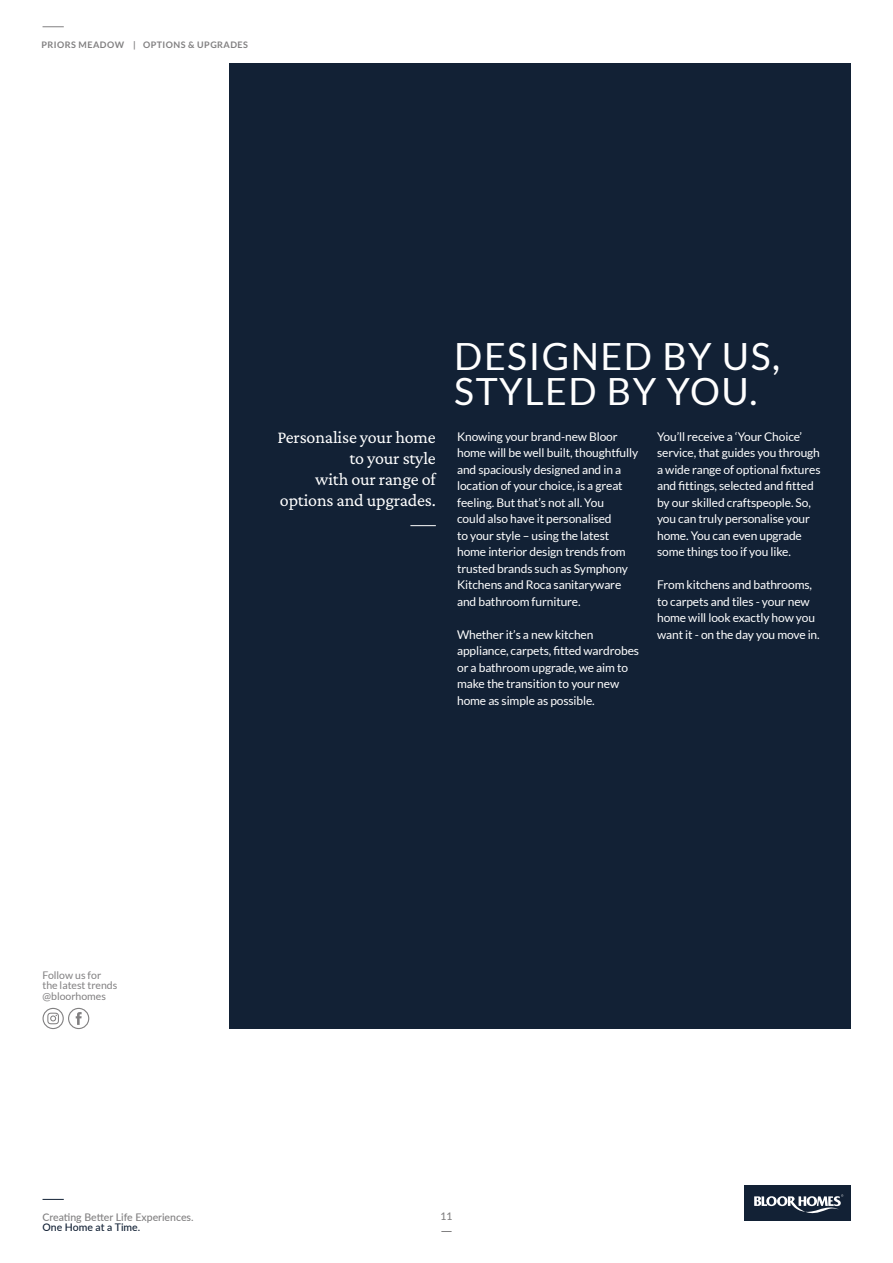
<style>
.page{position:relative;width:893px;height:1263px;background:#fff}
.page>*{position:absolute;margin:0;border:0;box-sizing:border-box;transform-origin:0 0}
.t1{font:37.5px/34.5px "Lato";letter-spacing:.04em;color:#fff}
.t2{font:18px/21px "Crimson Pro";letter-spacing:-.01em;color:#fff;text-align:right}
.t3{font:12px/16.5px "Lato";letter-spacing:-.01em;color:#fff}
.t4{font:10.5px/10.5px "Lato";color:#818081}
.t5{font:500 10.5px "Lato";color:#818081}
.t6{font:500 10.5px "Lato";color:#122135}
.t7{font:700 9px "Lato";letter-spacing:.05em;color:#818081}
</style>
<div class="page">
<div style="left:229px;top:64px;width:621px;height:965px;background:#122135"></div>
<svg style="left:410px;top:525px;width:26px;height:1px"></svg>
<div style="left:68px;top:1008px;width:21px;height:21px;border:1px solid #818081;border-radius:10px"></div>
<svg style="left:76px;top:1012px;width:6px;height:13px"></svg>
<div style="left:43px;top:1008px;width:21px;height:21px;border:1px solid #818081;border-radius:10px"></div>
<svg style="left:47px;top:1013px;width:12px;height:11px"></svg>
<svg style="left:43px;top:1199px;width:21px;height:1px"></svg>
<div style="left:744px;top:1185px;width:106px;height:35px;background:#122135"></div>
<svg style="left:754px;top:1194px;width:89px;height:20px"></svg>
<svg style="left:43px;top:27px;width:21px;height:1px"></svg>
<p class="t7" style="left:41px;top:40px;width:208px">PRIORS MEADOW | OPTIONS &amp; UPGRADES</p>
<h2 class="t2" style="left:277px;top:426px;width:160px">Personalise your home to your style<br>with our range of options and upgrades.</h2>
<h1 class="t1" style="left:454px;top:339px;width:327px">DESIGNED BY US,<br>STYLED BY YOU.</h1>
<p class="t3" style="left:457px;top:428px;width:183px">Knowing your brand-new Bloor home will be well built, thoughtfully and spaciously designed and in a location of your choice, is a great feeling. But that’s not all. You<br>could also have it personalised<br>to your style – using the latest home interior design trends from trusted brands such as Symphony<br>Kitchens and Roca sanitaryware and bathroom furniture.</p>
<p class="t3" style="left:457px;top:626px;width:183px">Whether it’s a new kitchen appliance, carpets, fitted wardrobes or a bathroom upgrade, we aim to make the transition to your new home as simple as possible.</p>
<p class="t3" style="left:657px;top:428px;width:165px">You’ll receive a ‘Your Choice’ service, that guides you through a wide range of optional fixtures and fittings, selected and fitted by our skilled craftspeople. So, you can truly personalise your home. You can even upgrade some things too if you like.</p>
<p class="t3" style="left:657px;top:576px;width:164px">From kitchens and bathrooms, to carpets and tiles - your new home will look exactly how you want it - on the day you move in.</p>
<p class="t4" style="left:43px;top:970px;width:76px">Follow us for the latest trends @bloorhomes</p>
<p class="t5" style="left:43px;top:1209px;width:153px">Creating Better Life Experiences.</p>
<p class="t6" style="left:43px;top:1220px;width:99px">One Home at a Time.</p>
<p class="t5" style="left:440px;top:1209px;width:14px">11</p>
</div>
